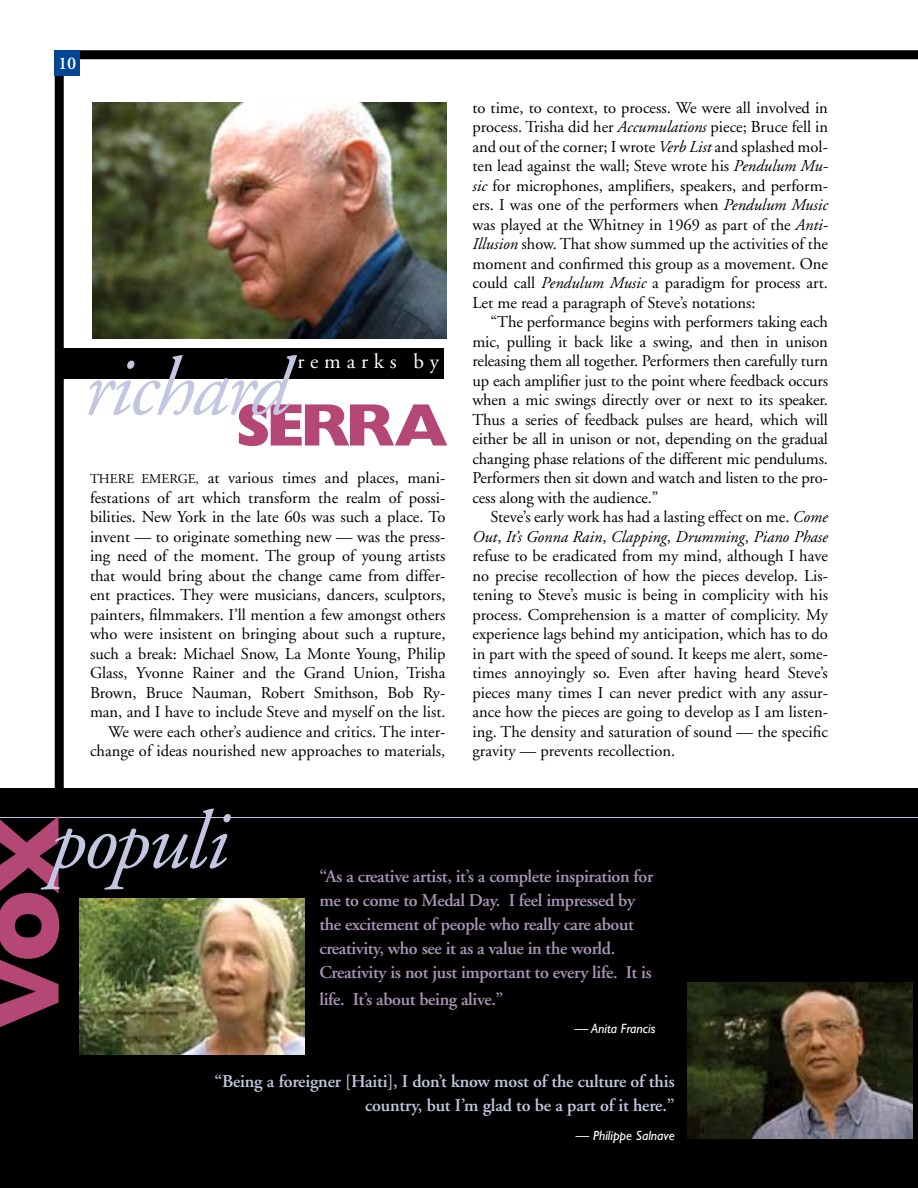
<style>
.page{position:relative;width:918px;height:1188px;background:#fff}
.page>*{position:absolute;margin:0;border:0;box-sizing:border-box;transform-origin:0 0}
.t1{font:800 88.8px "Gill Sans";color:#b54777}
.t2{font:italic 82.35px "Adobe Garamond";letter-spacing:-.03em;color:#c2c6e1}
.t3{font:800 60.3px "Gill Sans";letter-spacing:-.065em;color:#b54777}
.t4{font:21.15px "Adobe Garamond";letter-spacing:.275em;color:#fff}
.t5{font:600 18px/24px "Adobe Garamond";letter-spacing:-.02em;color:#a994b6}
.t6{font:600 18px/24px "Adobe Garamond";letter-spacing:-.01em;color:#c2c6e1;text-align:right}
.t7{font:600 18px "Adobe Garamond";color:#fff}
.t8{font:16.5px/19.5px "Adobe Garamond";color:#000;text-align:justify}
.t9{font:italic 13.5px "Gill Sans";color:#fff}
.t10{font:13.5px "Adobe Garamond";color:#000}
.s1{font-size:13.5px}
.s2{font-style:italic}
</style>
<div class="page">
<div style="left:55px;top:50px;width:863px;height:9px;background:#000"></div>
<div style="left:55px;top:50px;width:9px;height:779px;background:#000"></div>
<div style="left:55px;top:50px;width:25px;height:26px;background:#034694"></div>
<div style="left:0;top:788px;width:918px;height:400px;background:#000"></div>
<div style="left:58px;top:348px;width:386px;height:31px;background:#000"></div>
<img style="left:92px;top:102px;width:354px;height:236px">
<hr style="left:0;top:817px;width:918px;height:1px;background:#c2c6e1">
<img style="left:80px;top:898px;width:224px;height:157px">
<img style="left:688px;top:982px;width:225px;height:157px">
<p class="t7" style="left:58px;top:53px;width:20px">10</p>
<p class="t4" style="left:297px;top:350px;width:143px">remarks by</p>
<h2 class="t2" style="left:84px;top:344px;width:207px">richard</h2>
<h3 class="t3" style="left:236px;top:390px;width:214px">SERRA</h3>
<p class="t8" style="left:90px;top:468px;width:357px;text-align:right"><span class="s1">,</span> at various times and places, mani-<br>festations of art which transform the realm of possi&shy;bilities. New York in the late 60s was such a place. To invent — to originate something new — was the press&shy;ing need of the moment. The group of young artists that would bring about the change came from differ&shy;ent practices. They were musicians, dancers, sculptors, painters, filmmakers. I’ll mention a few amongst others who were insistent on bringing about such a rupture, such a break: Michael Snow, La Monte Young, Philip Glass, Yvonne Rainer and the Grand Union, Trisha Brown, Bruce Nauman, Robert Smithson, Bob Ry&shy;man, and I have to include Steve and myself on the list.<br>We were each other’s audience and critics. The inter&shy;change of ideas nourished new approaches to materials,</p>
<p class="t10" style="left:90px;top:472px;width:19px">There</p>
<p class="t10" style="left:141px;top:472px;width:10px">emerge</p>
<p class="t8" style="left:473px;top:98px;width:357px">to time, to context, to process. We were all involved in process. Trisha did her <span class="s2">Accumulations</span> piece; Bruce fell in and out of the corner; I wrote <span class="s2">Verb List</span> and splashed mol&shy;ten lead against the wall; Steve wrote his <span class="s2">Pendulum Mu&shy;sic</span> for microphones, amplifiers, speakers, and perform&shy;ers. I was one of the performers when <span class="s2">Pendulum Music </span>was played at the Whitney in 1969 as part of the <span class="s2">Anti-Illusion</span> show. That show summed up the activities of the moment and confirmed this group as a movement. One could call <span class="s2">Pendulum Music</span> a paradigm for process art.<br>Let me read a paragraph of Steve’s notations:</p>
<p class="t8" style="left:473px;top:313px;width:357px;text-indent:18px">“The performance begins with performers taking each mic, pulling it back like a swing, and then in unison releasing them all together. Performers then carefully turn up each amplifier just to the point where feedback occurs when a mic swings directly over or next to its speaker.<br>Thus a series of feedback pulses are heard, which will either be all in unison or not, depending on the gradual changing phase relations of the different mic pendulums.<br>Performers then sit down and watch and listen to the pro&shy;cess along with the audience.”</p>
<p class="t8" style="left:473px;top:508px;width:357px;text-indent:18px">Steve’s early work has had a lasting effect on me. <span class="s2">Come Out</span>, <span class="s2">It’s Gonna Rain</span>, <span class="s2">Clapping</span>, <span class="s2">Drumming</span>, <span class="s2">Piano Phase </span>refuse to be eradicated from my mind, although I have no precise recollection of how the pieces develop. Lis&shy;tening to Steve’s music is being in complicity with his process. Comprehension is a matter of complicity. My experience lags behind my anticipation, which has to do in part with the speed of sound. It keeps me alert, some&shy;times annoyingly so. Even after having heard Steve’s pieces many times I can never predict with any assur&shy;ance how the pieces are going to develop as I am listen&shy;ing. The density and saturation of sound — the specific gravity — prevents recollection.</p>
<h2 class="t2" style="left:49px;top:797px;width:180px">populi</h2>
<h1 class="t1" style="left:-23px;top:1029px;width:216px;rotate:-90deg">VOX</h1>
<p class="t5" style="left:320px;top:864px;width:335px">“As a creative artist, it’s a complete inspiration for me to come to Medal Day. I feel impressed by the excitement of people who really care about creativity, who see it as a value in the world.<br>Creativity is not just important to every life. It is</p>
<p class="t5" style="left:320px;top:987px;width:186px">life. It’s about being alive.”</p>
<p class="t9" style="left:575px;top:1021px;width:82px">— Anita Francis</p>
<p class="t6" style="left:214px;top:1070px;width:462px">“Being a foreigner [Haiti], I don’t know most of the culture of this country, but I’m glad to be a part of it here.”</p>
<p class="t9" style="left:576px;top:1127px;width:100px">— Philippe Salnave</p>
</div>
